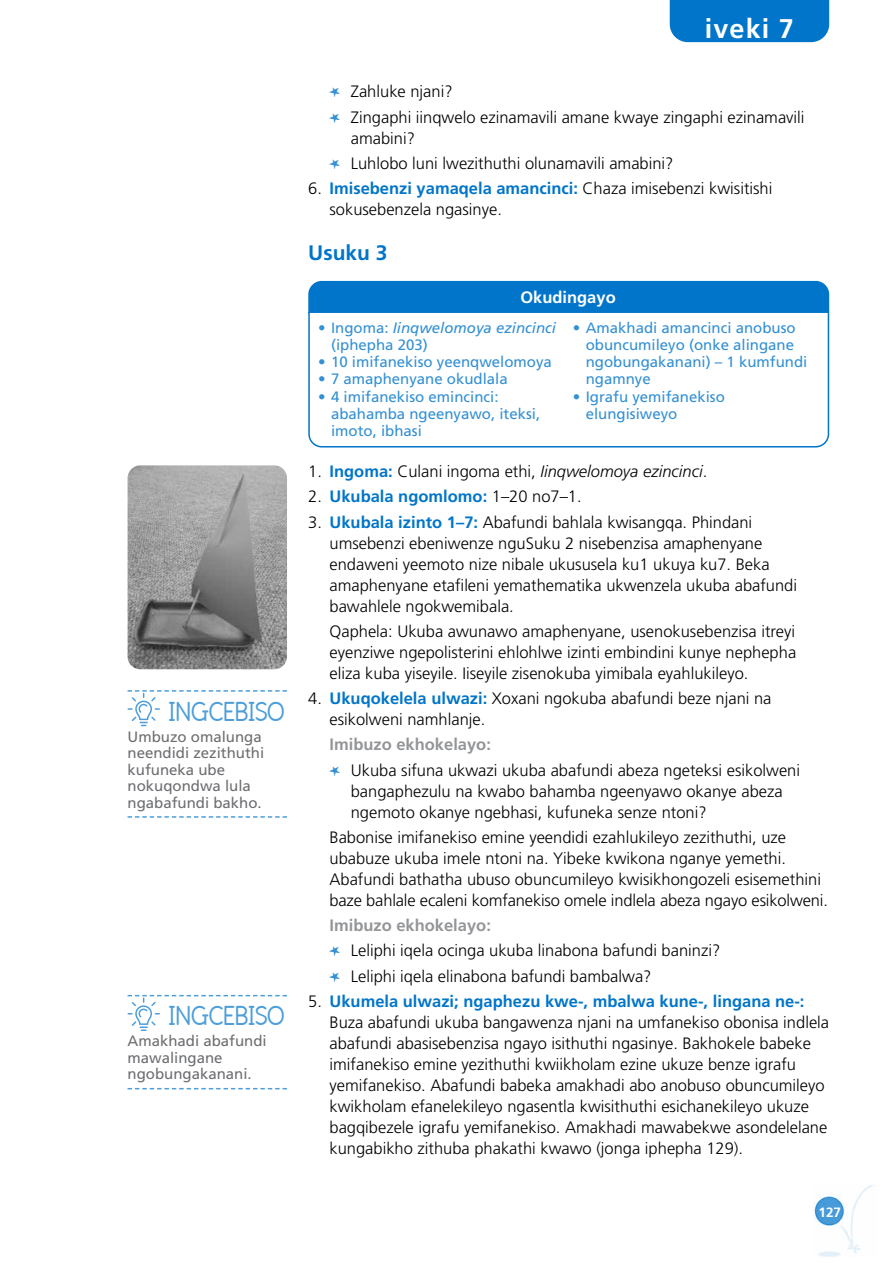
<style>
.page{position:relative;width:893px;height:1263px;background:#fff}
.page>*{position:absolute;margin:0;border:0;box-sizing:border-box;transform-origin:0 0}
.t1{font:32.25px "Teachers Pet";color:#4d9ed9}
.t2{font:700 27px "Frutiger LT Std";letter-spacing:.04em;color:#fff}
.t3{font:700 21px "Frutiger LT Std";color:#0075c9}
.t4{font:300 16.5px/21px "Frutiger LT Std";color:#000}
.t5{font:italic 300 16.5px "Frutiger LT Std";color:#000}
.t6{font:700 16.5px "Frutiger LT Std";color:#0075c9}
.t7{font:700 16.5px "Frutiger LT Std";color:#fff}
.t8{font:15px/17.2px "Frutiger LT Std";color:#3390d3}
.t9{font:15px/16.5px "Frutiger LT Std";color:#6d6e71}
.t10{font:italic 15px/17.2px "Frutiger LT Std";color:#3390d3}
.t11{font:700 13.5px "Frutiger LT Std";color:#fff}
.s1{font-family:"MTF Doodle";font-weight:400;color:#3390d3}
.s2{font-weight:700;color:#0075c9}
.s3{font-style:normal}
.s4{font-weight:700;font-style:normal;color:#0075c9}
.s5{font-weight:300;color:#000}
.s6{font-weight:700;color:#939598}
</style>
<div class="page">
<div style="left:670px;top:0;width:159px;height:42px;background:#0075c9"></div>
<img style="left:814px;top:1185px;width:61px;height:72px">
<div style="left:309px;top:282px;width:519px;height:41px;background:#0075c9;border-radius:13px"></div>
<div style="left:308px;top:281px;width:521px;height:43px;border:2px solid #0075c9;border-radius:13px"></div>
<svg style="left:308px;top:311px;width:522px;height:137px"></svg>
<img style="left:128px;top:465px;width:159px;height:204px">
<svg style="left:128px;top:816px;width:159px;height:2px"></svg>
<svg style="left:128px;top:690px;width:159px;height:36px"></svg>
<svg style="left:128px;top:1088px;width:159px;height:1px"></svg>
<svg style="left:128px;top:995px;width:159px;height:36px"></svg>
<h1 class="t1" style="left:168px;top:696px;width:118px">INGCEBISO</h1>
<p class="t9" style="left:128px;top:728px;width:138px">Umbuzo omalunga neendidi zezithuthi kufuneka ube nokuqondwa lula ngabafundi bakho.</p>
<h1 class="t1" style="left:168px;top:1001px;width:118px">INGCEBISO</h1>
<p class="t9" style="left:128px;top:1033px;width:141px">Amakhadi abafundi mawalingane ngobungakanani.</p>
<h2 class="t2" style="left:705px;top:12px;width:91px">iveki 7</h2>
<p class="t4" style="left:330px;top:79px;width:477px;line-height:25.2px"><span class="s1">L</span> Zahluke njani?<br><span class="s1">L</span> Zingaphi iinqwelo ezinamavili amane kwaye zingaphi ezinamavili</p>
<p class="t4" style="left:330px;top:126px;width:345px;line-height:25.2px;text-indent:21px">amabini?<br><span class="s1">L</span> Luhlobo luni lwezithuthi olunamavili amabini?</p>
<p class="t4" style="left:330px;top:178px;width:444px;text-indent:-21px">6. <span class="s2">Imisebenzi yamaqela amancinci:</span> Chaza imisebenzi kwisitishi sokusebenzela ngasinye.</p>
<p class="t3" style="left:308px;top:241px;width:81px">Usuku 3</p>
<p class="t7" style="left:520px;top:288px;width:97px">Okudingayo</p>
<p class="t10" style="left:331px;top:319px;width:227px;text-indent:-13px"><span class="s3">• Ingoma:</span> Iinqwelomoya ezincinci <span class="s3">(iphepha 203)</span></p>
<p class="t8" style="left:318px;top:353px;width:235px">• 10 imifanekiso yeenqwelomoya</p>
<p class="t8" style="left:318px;top:371px;width:191px">• 7 amaphenyane okudlala</p>
<p class="t8" style="left:331px;top:388px;width:211px;text-indent:-13px">• 4 imifanekiso emincinci: abahamba ngeenyawo, iteksi, imoto, ibhasi</p>
<p class="t8" style="left:586px;top:319px;width:223px;text-indent:-13px">• Amakhadi amancinci anobuso obuncumileyo (onke alingane ngobungakanani) – 1 kumfundi ngamnye</p>
<p class="t8" style="left:586px;top:388px;width:141px;text-indent:-13px">• Igrafu yemifanekiso elungisiweyo</p>
<p class="t5" style="left:308px;top:462px;width:400px"><span class="s3">1.</span> <span class="s4">Ingoma:</span> <span class="s3">Culani ingoma ethi,</span> Iinqwelomoya ezincinci<span class="s3">.</span></p>
<p class="t6" style="left:308px;top:487px;width:275px"><span class="s5">2.</span> Ukubala ngomlomo: <span class="s5">1–20 no7–1.</span></p>
<p class="t4" style="left:330px;top:512px;width:469px;text-indent:-21px">3. <span class="s2">Ukubala izinto 1–7:</span> Abafundi bahlala kwisangqa. Phindani umsebenzi ebeniwenze nguSuku 2 nisebenzisa amaphenyane endaweni yeemoto nize nibale ukususela ku1 ukuya ku7. Beka amaphenyane etafileni yemathematika ukwenzela ukuba abafundi bawahlele ngokwemibala.</p>
<p class="t4" style="left:330px;top:621px;width:468px;text-align:justify">Qaphela: Ukuba awunawo amaphenyane, usenokusebenzisa itreyi eyenziwe ngepolisterini ehlohlwe izinti embindini kunye nephepha eliza kuba yiseyile. Iiseyile zisenokuba yimibala eyahlukileyo.</p>
<p class="t4" style="left:330px;top:688px;width:443px;text-indent:-21px">4. <span class="s2">Ukuqokelela ulwazi:</span> Xoxani ngokuba abafundi beze njani na esikolweni namhlanje.</p>
<p class="t4" style="left:330px;top:732px;width:472px;line-height:25.2px"><span class="s6">Imibuzo ekhokelayo:<br></span><span class="s1">L</span> Ukuba sifuna ukwazi ukuba abafundi abeza ngeteksi esikolweni</p>
<p class="t4" style="left:351px;top:781px;width:433px">bangaphezulu na kwabo bahamba ngeenyawo okanye abeza ngemoto okanye ngebhasi, kufuneka senze ntoni?</p>
<p class="t4" style="left:330px;top:827px;width:500px">Babonise imifanekiso emine yeendidi ezahlukileyo zezithuthi, uze ubabuze ukuba imele ntoni na. Yibeke kwikona nganye yemethi.<br>Abafundi bathatha ubuso obuncumileyo kwisikhongozeli esisemethini baze bahlale ecaleni komfanekiso omele indlela abeza ngayo esikolweni.</p>
<p class="t4" style="left:330px;top:913px;width:392px;line-height:25.2px"><span class="s6">Imibuzo ekhokelayo:<br></span><span class="s1">L</span> Leliphi iqela ocinga ukuba linabona bafundi baninzi?<br><span class="s1">L</span> Leliphi iqela elinabona bafundi bambalwa?</p>
<p class="t4" style="left:329px;top:991px;width:501px;text-indent:-21px">5. <span class="s2">Ukumela ulwazi; ngaphezu kwe-, mbalwa kune-, lingana ne-:<br></span>Buza abafundi ukuba bangawenza njani na umfanekiso obonisa indlela abafundi abasisebenzisa ngayo isithuthi ngasinye. Bakhokele babeke imifanekiso emine yezithuthi kwiikholam ezine ukuze benze igrafu yemifanekiso. Abafundi babeka amakhadi abo anobuso obuncumileyo kwikholam efanelekileyo ngasentla kwisithuthi esichanekileyo ukuze bagqibezele igrafu yemifanekiso. Amakhadi mawabekwe asondelelane kungabikho zithuba phakathi kwawo (jonga iphepha 129).</p>
<p class="t11" style="left:818px;top:1204px;width:24px">127</p>
</div>
